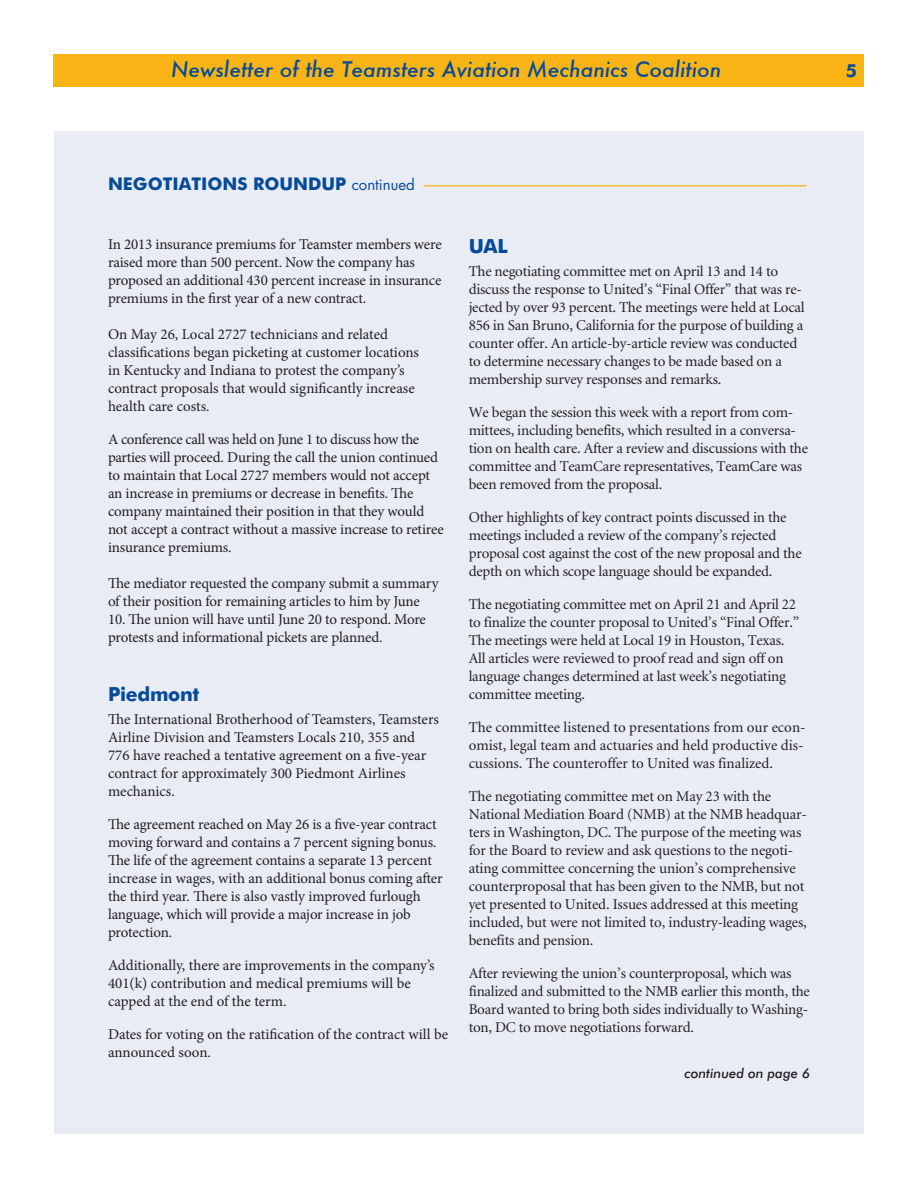
<style>
.page{position:relative;width:918px;height:1188px;background:#fff}
.page>*{position:absolute;margin:0;border:0;box-sizing:border-box;transform-origin:0 0}
.t1{font:italic 500 21px "Futura";color:#044b98}
.subhead{font:700 19.5px "Futura BT";letter-spacing:-.015em;color:#044b98}
.t2{font:700 18px "Futura BT";color:#044b98}
.t3{font:17.55px "Futura";color:#fbb416}
.text{font:15px/18px "Minion";letter-spacing:-.015em;color:#231f20}
.t4{font:15px/18px "Minion Pro";letter-spacing:-.01em;color:#231f20}
.t5{font:italic 500 13.5px "Futura BT";color:#231f20}
.s1{font-family:"Futura BT";font-weight:700;color:#044b98}
.s2{font-size:15px;color:#044b98}
</style>
<div class="page">
<div style="left:54px;top:132px;width:810px;height:1002px;background:#e9ebf5"></div>
<div style="left:54px;top:54px;width:810px;height:33px;background:#fbb416"></div>
<p class="t1" style="left:171px;top:55px;width:552px">Newsletter of the Teamsters Aviation Mechanics Coalition</p>
<p class="t2" style="left:846px;top:60px;width:13px">5</p>
<p class="t3" style="left:108px;top:172px;width:700px"><span class="s1">NEGOTIATIONS ROUNDUP</span> <span class="s2">continued</span> –––––––––––––––––––––––––––––-----------------------------------</p>
<p class="t4" style="left:108px;top:235px;width:335px">In 2013 insurance premiums for Teamster members were raised more than 500 percent. Now the company has proposed an additional 430 percent increase in insurance premiums in the first year of a new contract.</p>
<p class="t4" style="left:108px;top:325px;width:313px">On May 26, Local 2727 technicians and related classifications began picketing at customer locations in Kentucky and Indiana to protest the company’s contract proposals that would significantly increase health care costs.</p>
<p class="t4" style="left:108px;top:430px;width:337px">A conference call was held on June 1 to discuss how the parties will proceed. During the call the union continued to maintain that Local 2727 members would not accept an increase in premiums or decrease in benefits. The company maintained their position in that they would not accept a contract without a massive increase to retiree insurance premiums.</p>
<p class="t4" style="left:108px;top:574px;width:332px">The mediator requested the company submit a summary of their position for remaining articles to him by June</p>
<p class="t4" style="left:108px;top:610px;width:319px">10. The union will have until June 20 to respond. More protests and informational pickets are planned.</p>
<p class="subhead" style="left:108px;top:682px;width:93px">Piedmont</p>
<p class="t4" style="left:108px;top:710px;width:333px">The International Brotherhood of Teamsters, Teamsters Airline Division and Teamsters Locals 210, 355 and 776 have reached a tentative agreement on a five-year contract for approximately 300 Piedmont Airlines mechanics.</p>
<p class="t4" style="left:108px;top:815px;width:336px">The agreement reached on May 26 is a five-year contract moving forward and contains a 7 percent signing bonus.<br>The life of the agreement contains a separate 13 percent increase in wages, with an additional bonus coming after the third year. There is also vastly improved furlough language, which will provide a major increase in job protection.</p>
<p class="t4" style="left:108px;top:956px;width:328px">Additionally, there are improvements in the company’s<br>401(k) contribution and medical premiums will be capped at the end of the term.</p>
<p class="t4" style="left:108px;top:1025px;width:342px">Dates for voting on the ratification of the contract will be announced soon.</p>
<p class="subhead" style="left:469px;top:234px;width:41px">UAL</p>
<p class="text" style="left:469px;top:263px;width:337px">The negotiating committee met on April 13 and 14 to discuss the response to United’s “Final Offer” that was re&shy;jected by over 93 percent. The meetings were held at Local 856 in San Bruno, California for the purpose of building a counter offer. An article-by-article review was conducted to determine necessary changes to be made based on a membership survey responses and remarks.</p>
<p class="text" style="left:469px;top:404px;width:341px">We began the session this week with a report from com&shy;mittees, including benefits, which resulted in a conversa&shy;tion on health care. After a review and discussions with the committee and TeamCare representatives, TeamCare was been removed from the proposal.</p>
<p class="text" style="left:469px;top:509px;width:334px">Other highlights of key contract points discussed in the meetings included a review of the company’s rejected proposal cost against the cost of the new proposal and the depth on which scope language should be expanded.</p>
<p class="text" style="left:469px;top:596px;width:332px">The negotiating committee met on April 21 and April 22 to finalize the counter proposal to United’s “Final Offer.” The meetings were held at Local 19 in Houston, Texas.<br>All articles were reviewed to proof read and sign off on language changes determined at last week’s negotiating committee meeting.</p>
<p class="text" style="left:469px;top:719px;width:338px">The committee listened to presentations from our econ&shy;omist, legal team and actuaries and held productive dis&shy;cussions. The counteroffer to United was finalized.</p>
<p class="text" style="left:469px;top:788px;width:340px">The negotiating committee met on May 23 with the National Mediation Board (NMB) at the NMB headquar&shy;ters in Washington, DC. The purpose of the meeting was for the Board to review and ask questions to the negoti&shy;ating committee concerning the union’s comprehensive counterproposal that has been given to the NMB, but not yet presented to United. Issues addressed at this meeting included, but were not limited to, industry-leading wages, benefits and pension.</p>
<p class="text" style="left:469px;top:965px;width:343px">After reviewing the union’s counterproposal, which was finalized and submitted to the NMB earlier this month, the Board wanted to bring both sides individually to Washing&shy;ton, DC to move negotiations forward.</p>
<p class="t5" style="left:684px;top:1065px;width:127px">continued on page 6</p>
</div>
